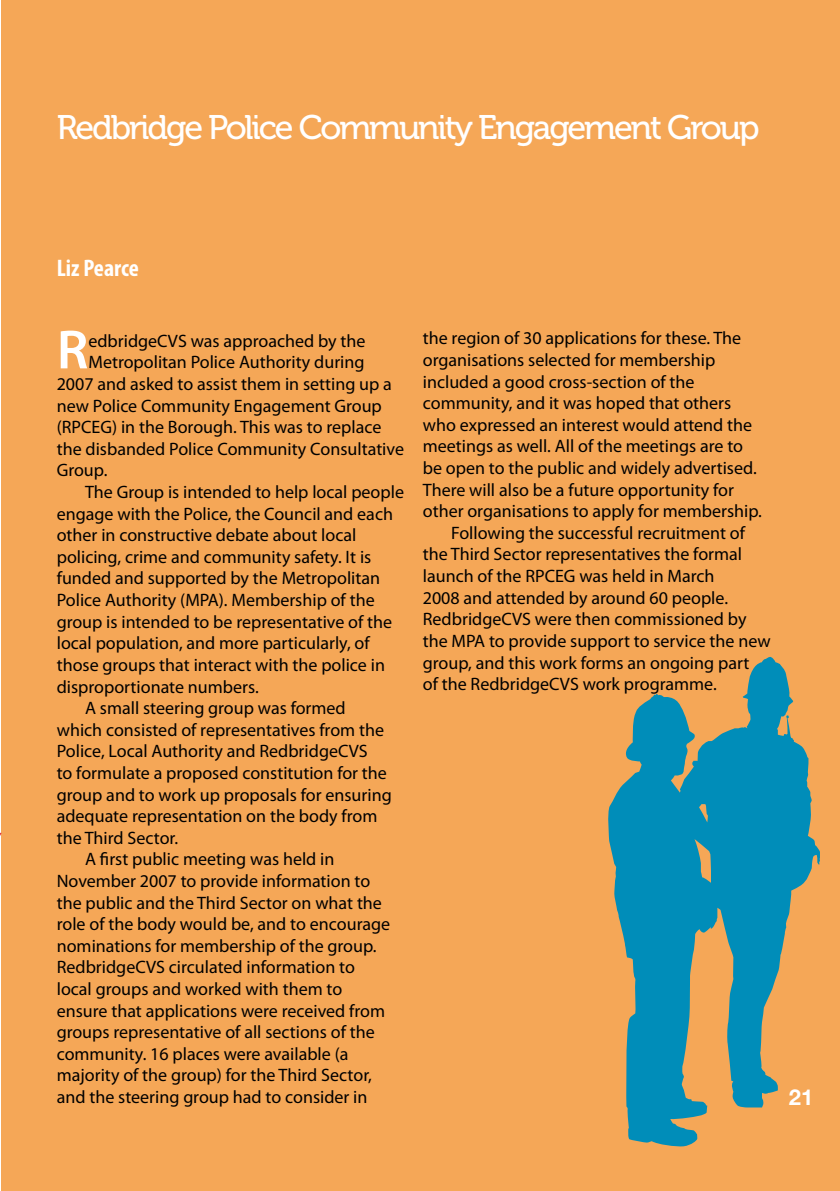
<style>
.page{position:relative;width:840px;height:1191px;background:#fff}
.page>*{position:absolute;margin:0;border:0;box-sizing:border-box;transform-origin:0 0}
.t1{font:636px "Brick Lane";color:#008db9}
.t2{font:600 55.6px "Myriad Pro";color:#fff}
.t3{font:34px "Museo 500";letter-spacing:-.06em;color:#fff}
.t4{font:700 condensed 24px "Myriad Pro";color:#fff}
.t5{font:700 22px "Helvetica Neue CE";color:#fff}
.t6{font:18px "Myriad Pro";color:#000}
</style>
<div class="page">
<div style="left:1px;top:0;width:838px;height:1191px;background:#f5a757"></div>
<h3 class="t3" style="left:57px;top:109px;width:704px">Redbridge Police Community Engagement Group</h3>
<h3 class="t4" style="left:57px;top:254px;width:84px">Liz Pearce</h3>
<h2 class="t2" style="left:57px;top:319px;width:33px">R</h2>
<p class="t6" style="left:88px;top:331px;width:278px">edbridgeCVS was approached by the</p>
<p class="t6" style="left:88px;top:352px;width:277px">Metropolitan Police Authority during</p>
<p class="t6" style="left:57px;top:374px;width:336px">2007 and asked to assist them in setting up a</p>
<p class="t6" style="left:57px;top:396px;width:326px">new Police Community Engagement Group</p>
<p class="t6" style="left:57px;top:417px;width:326px">(RPCEG) in the Borough. This was to replace</p>
<p class="t6" style="left:57px;top:439px;width:348px">the disbanded Police Community Consultative</p>
<p class="t6" style="left:57px;top:460px;width:52px">Group.</p>
<p class="t6" style="left:85px;top:482px;width:320px">The Group is intended to help local people</p>
<p class="t6" style="left:57px;top:504px;width:337px">engage with the Police, the Council and each</p>
<p class="t6" style="left:57px;top:525px;width:301px">other in constructive debate about local</p>
<p class="t6" style="left:57px;top:547px;width:316px">policing, crime and community safety. It is</p>
<p class="t6" style="left:57px;top:568px;width:325px">funded and supported by the Metropolitan</p>
<p class="t6" style="left:57px;top:590px;width:319px">Police Authority (MPA). Membership of the</p>
<p class="t6" style="left:57px;top:612px;width:337px">group is intended to be representative of the</p>
<p class="t6" style="left:57px;top:633px;width:314px">local population, and more particularly, of</p>
<p class="t6" style="left:57px;top:655px;width:329px">those groups that interact with the police in</p>
<p class="t6" style="left:57px;top:676px;width:203px">disproportionate numbers.</p>
<p class="t6" style="left:85px;top:698px;width:262px">A small steering group was formed</p>
<p class="t6" style="left:57px;top:720px;width:328px">which consisted of representatives from the</p>
<p class="t6" style="left:57px;top:741px;width:312px">Police, Local Authority and RedbridgeCVS</p>
<p class="t6" style="left:57px;top:763px;width:331px">to formulate a proposed constitution for the</p>
<p class="t6" style="left:57px;top:784px;width:336px">group and to work up proposals for ensuring</p>
<p class="t6" style="left:57px;top:806px;width:322px">adequate representation on the body from</p>
<p class="t6" style="left:57px;top:828px;width:123px">the Third Sector.</p>
<p class="t6" style="left:85px;top:849px;width:251px">A first public meeting was held in</p>
<p class="t6" style="left:57px;top:871px;width:315px">November 2007 to provide information to</p>
<p class="t6" style="left:57px;top:892px;width:326px">the public and the Third Sector on what the</p>
<p class="t6" style="left:57px;top:914px;width:335px">role of the body would be, and to encourage</p>
<p class="t6" style="left:57px;top:936px;width:321px">nominations for membership of the group.</p>
<p class="t6" style="left:57px;top:957px;width:299px">RedbridgeCVS circulated information to</p>
<p class="t6" style="left:57px;top:979px;width:287px">local groups and worked with them to</p>
<p class="t6" style="left:57px;top:1000px;width:330px">ensure that applications were received from</p>
<p class="t6" style="left:57px;top:1022px;width:319px">groups representative of all sections of the</p>
<p class="t6" style="left:57px;top:1044px;width:293px">community. 16 places were available (a</p>
<p class="t6" style="left:57px;top:1065px;width:316px">majority of the group) for the Third Sector,</p>
<p class="t6" style="left:57px;top:1087px;width:312px">and the steering group had to consider in</p>
<p class="t6" style="left:422px;top:328px;width:320px">the region of 30 applications for these. The</p>
<p class="t6" style="left:422px;top:350px;width:294px">organisations selected for membership</p>
<p class="t6" style="left:422px;top:372px;width:273px">included a good cross-section of the</p>
<p class="t6" style="left:422px;top:393px;width:310px">community, and it was hoped that others</p>
<p class="t6" style="left:422px;top:415px;width:331px">who expressed an interest would attend the</p>
<p class="t6" style="left:422px;top:436px;width:322px">meetings as well. All of the meetings are to</p>
<p class="t6" style="left:422px;top:458px;width:335px">be open to the public and widely advertised.</p>
<p class="t6" style="left:422px;top:480px;width:312px">There will also be a future opportunity for</p>
<p class="t6" style="left:422px;top:501px;width:340px">other organisations to apply for membership.</p>
<p class="t6" style="left:451px;top:523px;width:295px">Following the successful recruitment of</p>
<p class="t6" style="left:422px;top:544px;width:320px">the Third Sector representatives the formal</p>
<p class="t6" style="left:422px;top:566px;width:293px">launch of the RPCEG was held in March</p>
<p class="t6" style="left:422px;top:588px;width:306px">2008 and attended by around 60 people.</p>
<p class="t6" style="left:422px;top:609px;width:325px">RedbridgeCVS were then commissioned by</p>
<p class="t6" style="left:422px;top:631px;width:349px">the MPA to provide support to service the new</p>
<p class="t6" style="left:422px;top:652px;width:328px">group, and this work forms an ongoing part</p>
<p class="t6" style="left:422px;top:674px;width:295px">of the RedbridgeCVS work programme.</p>
<h1 class="t1" style="left:575px;top:553px;width:277px">z</h1>
<p class="t5" style="left:788px;top:1083px;width:26px">21</p>
</div>
